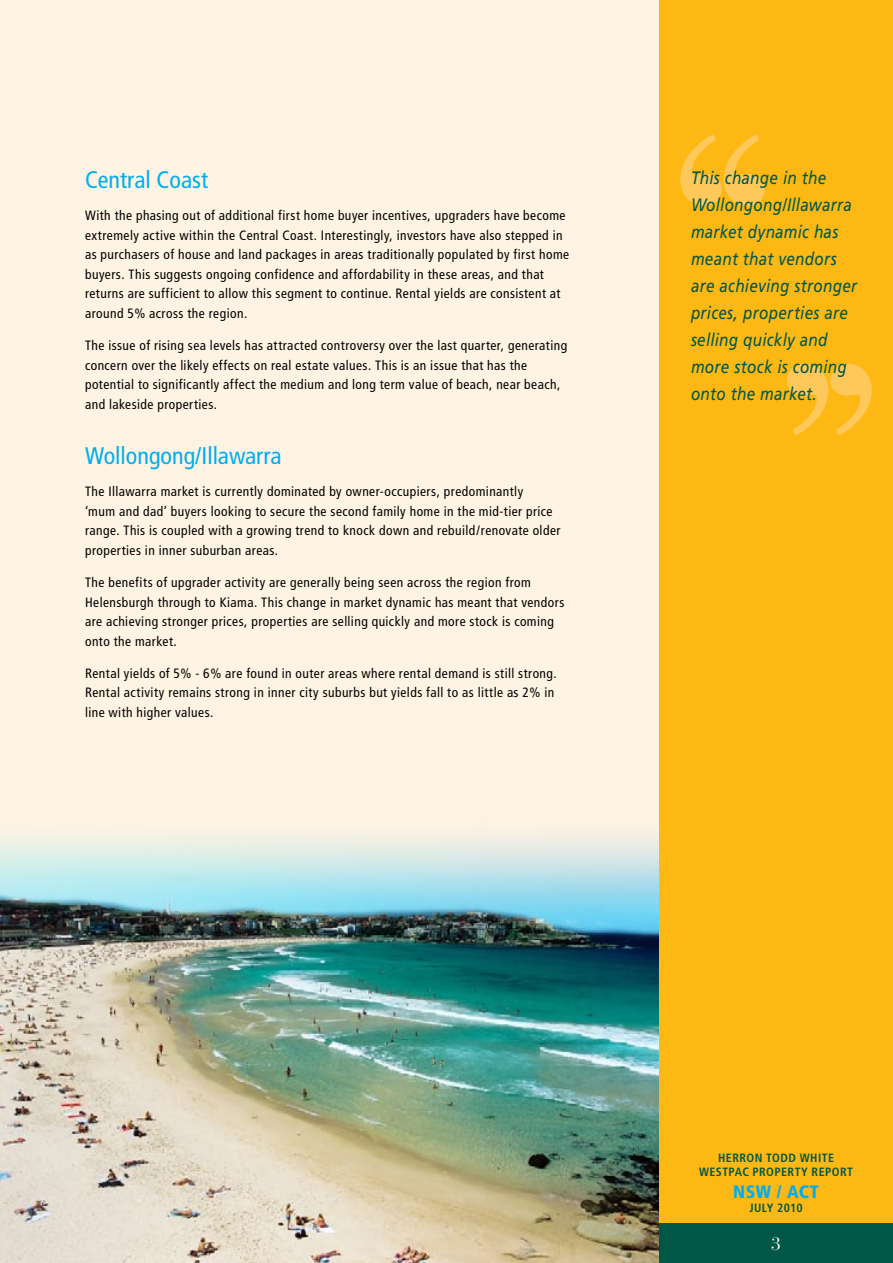
<style>
.page{position:relative;width:893px;height:1263px;background:#fff4e3}
.page>*{position:absolute;margin:0;border:0;box-sizing:border-box;transform-origin:0 0}
.t1{font:condensed 24px "Frutiger";color:#00aeef}
.t2{font:italic 18px/27px "Frutiger";letter-spacing:.015em;color:#005747;scale:.85 1}
.t3{font:900 condensed 18px "Frutiger";letter-spacing:.025em;color:#00aeef}
.t4{font:18px "Bauer Bodoni";color:#fff}
.t5{font:condensed 13.5px/19.5px "Frutiger";letter-spacing:.035em;color:#000}
.t6{font:700 condensed 12px/14.4px "Frutiger";letter-spacing:.04em;color:#005747;text-align:center}
.t7{font:700 condensed 12px "Frutiger";letter-spacing:.02em;color:#005747}
</style>
<div class="page">
<img style="left:0;top:836px;width:659px;height:427px">
<div style="left:659px;top:0;width:234px;height:1263px;background:#fdb813"></div>
<div style="left:659px;top:1223px;width:234px;height:40px;background:#005747"></div>
<svg style="left:787px;top:364px;width:85px;height:71px"></svg>
<svg style="left:680px;top:134px;width:85px;height:72px"></svg>
<h1 class="t1" style="left:85px;top:166px;width:125px">Central Coast</h1>
<p class="t5" style="left:85px;top:206px;width:486px">With the phasing out of additional first home buyer incentives, upgraders have become extremely active within the Central Coast. Interestingly, investors have also stepped in as purchasers of house and land packages in areas traditionally populated by first home buyers. This suggests ongoing confidence and affordability in these areas, and that returns are sufficient to allow this segment to continue. Rental yields are consistent at around 5% across the region.</p>
<p class="t5" style="left:85px;top:336px;width:484px">The issue of rising sea levels has attracted controversy over the last quarter, generating concern over the likely effects on real estate values. This is an issue that has the potential to significantly affect the medium and long term value of beach, near beach, and lakeside properties.</p>
<h1 class="t1" style="left:85px;top:442px;width:198px">Wollongong/Illawarra</h1>
<p class="t5" style="left:85px;top:482px;width:477px">The Illawarra market is currently dominated by owner-occupiers, predominantly<br>‘mum and dad’ buyers looking to secure the second family home in the mid-tier price range. This is coupled with a growing trend to knock down and rebuild/renovate older properties in inner suburban areas.</p>
<p class="t5" style="left:85px;top:573px;width:481px">The benefits of upgrader activity are generally being seen across the region from Helensburgh through to Kiama. This change in market dynamic has meant that vendors are achieving stronger prices, properties are selling quickly and more stock is coming onto the market.</p>
<p class="t5" style="left:85px;top:663px;width:473px">Rental yields of 5% - 6% are found in outer areas where rental demand is still strong.<br>Rental activity remains strong in inner city suburbs but yields fall to as little as 2% in line with higher values.</p>
<h2 class="t2" style="left:691px;top:164px;width:197px">This change in the<br>Wollongong/Illawarra market dynamic has meant that vendors are achieving stronger prices, properties are selling quickly and more stock is coming onto the market.</h2>
<p class="t6" style="left:699px;top:1150px;width:154px">HERRON TODD WHITE<br>WESTPAC PROPERTY REPORT</p>
<h2 class="t3" style="left:733px;top:1180px;width:87px">nSW / ACT</h2>
<p class="t7" style="left:749px;top:1201px;width:55px">JULY 2010</p>
<h2 class="t4" style="left:771px;top:1233px;width:12px">3</h2>
</div>
